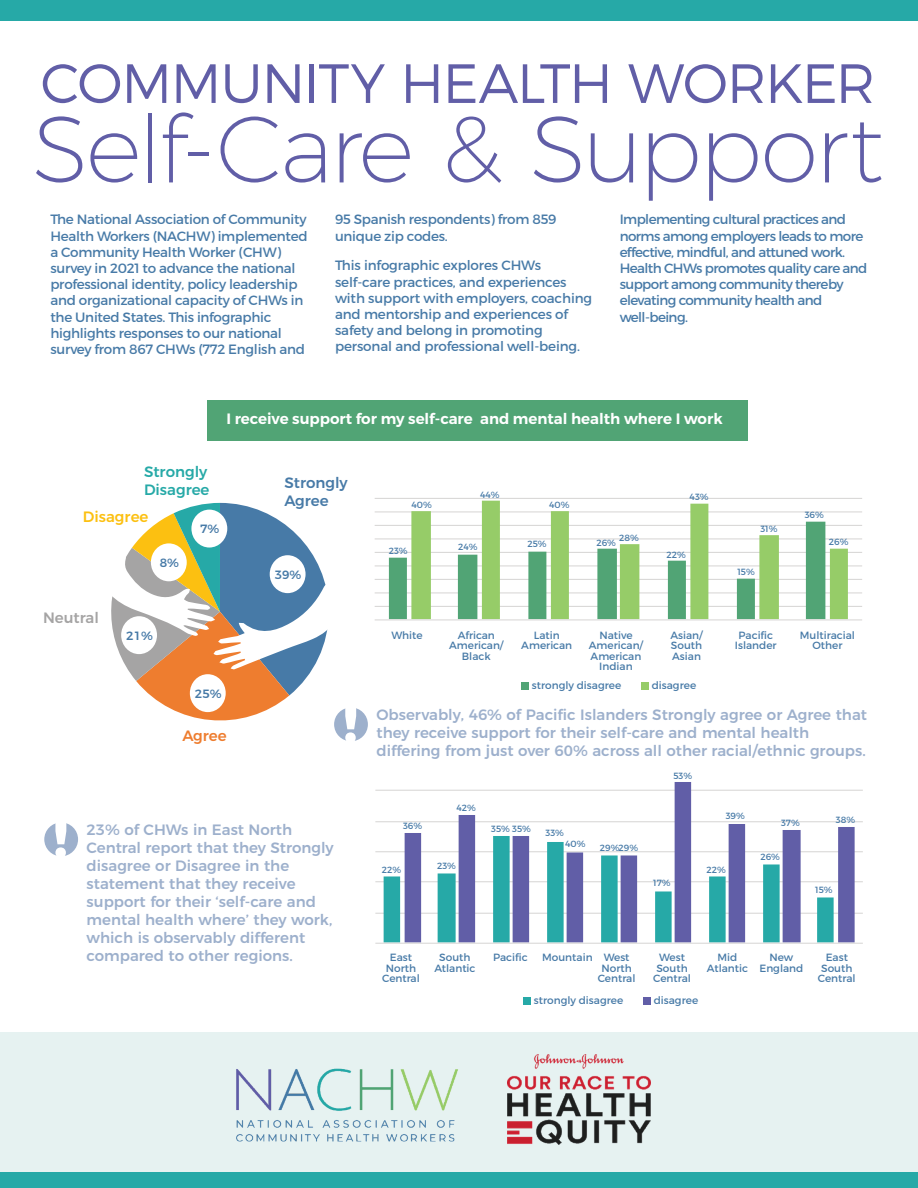
<style>
.page{position:relative;width:918px;height:1188px;background:#fff}
.page>*{position:absolute;margin:0;border:0;box-sizing:border-box;transform-origin:0 0}
.t1{font:200 94.2px "Montserrat";letter-spacing:-.035em;color:#615ea7}
.t2{font:300 55.2px "Montserrat";letter-spacing:-.025em;color:#615ea7}
.t3{font:900 51px "Montserrat";color:#fff}
.t4{font:500 15px/18px "Montserrat";color:#9db0cc}
.t5{font:600 15px "Montserrat";color:#fff}
.t6{font:500 15px/18px "Montserrat";color:#26a9a7}
.t7{font:500 15px/18px "Montserrat";color:#477aa7}
.t8{font:500 15px "Montserrat";color:#fcc011}
.t9{font:500 15px "Montserrat";color:#a5a4a4}
.t10{font:500 15px "Montserrat";color:#ee7d2f}
.t11{font:13.5px/16.2px "Montserrat";letter-spacing:-.02em;color:#477aa7}
.t12{font:13.5px/16.2px "Montserrat";letter-spacing:-.045em;color:#477aa7}
.t13{font:500 12px "Montserrat";color:#477aa7}
.t14{font:10.5px/10.5px "Montserrat";color:#477aa7;text-align:center}
.t15{font:9px "Montserrat";color:#477aa7}
</style>
<div class="page">
<div style="left:0;top:1032px;width:918px;height:156px;background:#e6f2f1"></div>
<div style="left:0;top:0;width:918px;height:20px;background:#26a9a7"></div>
<div style="left:0;top:1172px;width:918px;height:16px;background:#26a9a7"></div>
<img style="left:236px;top:1068px;width:222px;height:74px">
<img style="left:507px;top:1054px;width:144px;height:91px">
<div style="left:207px;top:401px;width:541px;height:40px;background:#51a475"></div>
<svg style="left:111px;top:503px;width:226px;height:231px"></svg>
<div style="left:151px;top:543px;width:36px;height:38px;background:#fff;border-radius:50%"></div>
<div style="left:191px;top:510px;width:36px;height:38px;background:#fff;border-radius:50%"></div>
<div style="left:270px;top:555px;width:36px;height:38px;background:#fff;border-radius:50%"></div>
<div style="left:190px;top:674px;width:36px;height:38px;background:#fff;border-radius:50%"></div>
<div style="left:121px;top:616px;width:36px;height:38px;background:#fff;border-radius:50%"></div>
<hr style="left:375px;top:606px;width:487px;height:1px;background:#dad9d8">
<hr style="left:375px;top:592px;width:487px;height:1px;background:#dad9d8">
<hr style="left:375px;top:579px;width:487px;height:1px;background:#dad9d8">
<hr style="left:375px;top:565px;width:487px;height:1px;background:#dad9d8">
<hr style="left:375px;top:552px;width:487px;height:1px;background:#dad9d8">
<hr style="left:375px;top:538px;width:487px;height:1px;background:#dad9d8">
<hr style="left:375px;top:525px;width:487px;height:1px;background:#dad9d8">
<hr style="left:375px;top:511px;width:487px;height:1px;background:#dad9d8">
<hr style="left:375px;top:498px;width:487px;height:1px;background:#dad9d8">
<svg style="left:389px;top:538px;width:22px;height:81px"></svg>
<svg style="left:411px;top:501px;width:437px;height:118px"></svg>
<hr style="left:375px;top:619px;width:487px;height:1px;background:#dad9d8">
<div style="left:521px;top:682px;width:7px;height:7px;background:#51a475"></div>
<div style="left:641px;top:682px;width:7px;height:7px;background:#96cc68"></div>
<hr style="left:375px;top:913px;width:488px;height:1px;background:#dad9d8">
<hr style="left:375px;top:881px;width:488px;height:1px;background:#dad9d8">
<hr style="left:375px;top:851px;width:488px;height:1px;background:#dad9d8">
<hr style="left:375px;top:821px;width:488px;height:1px;background:#dad9d8">
<hr style="left:375px;top:790px;width:488px;height:1px;background:#dad9d8">
<svg style="left:384px;top:836px;width:21px;height:106px"></svg>
<svg style="left:405px;top:782px;width:450px;height:160px"></svg>
<hr style="left:375px;top:943px;width:488px;height:1px;background:#dad9d8">
<div style="left:523px;top:997px;width:7px;height:7px;background:#26a9a7"></div>
<div style="left:643px;top:997px;width:7px;height:7px;background:#615ea7"></div>
<div style="left:334px;top:707px;width:34px;height:34px;background:#9db0cc;border-radius:50%"></div>
<div style="left:44px;top:822px;width:34px;height:34px;background:#9db0cc;border-radius:50%"></div>
<h2 class="t2" style="left:41px;top:50px;width:836px">COMMUNITY HEALTH WORKER</h2>
<h1 class="t1" style="left:32px;top:77px;width:853px">Self-Care &amp; Support</h1>
<p class="t11" style="left:50px;top:211px;width:259px">The National Association of Community Health Workers (NACHW) implemented a Community Health Worker (CHW) survey in 2021 to advance the national professional identity, policy leadership and organizational capacity of CHWs in the United States. This infographic highlights responses to our national survey from 867 CHWs (772 English and</p>
<p class="t11" style="left:335px;top:211px;width:223px">95 Spanish respondents) from 859 unique zip codes.</p>
<p class="t11" style="left:335px;top:257px;width:259px">This infographic explores CHWs self-care practices, and experiences with support with employers, coaching and mentorship and experiences of safety and belong in promoting personal and professional well-being.</p>
<p class="t12" style="left:620px;top:211px;width:249px">Implementing cultural practices and norms among employers leads to more effective, mindful, and attuned work.<br>Health CHWs promotes quality care and support among community thereby elevating community health and well-being.</p>
<p class="t5" style="left:226px;top:410px;width:498px">I receive support for my self-care and mental health where I work</p>
<p class="t6" style="left:144px;top:461px;width:67px">Strongly<br>Disagree</p>
<p class="t8" style="left:83px;top:504px;width:67px">Disagree</p>
<p class="t13" style="left:160px;top:553px;width:21px">8%</p>
<p class="t9" style="left:43px;top:606px;width:57px">Neutral</p>
<p class="t13" style="left:200px;top:519px;width:21px">7%</p>
<p class="t7" style="left:284px;top:473px;width:65px">Strongly<br>Agree</p>
<p class="t13" style="left:275px;top:565px;width:28px">39%</p>
<p class="t15" style="left:411px;top:499px;width:22px">40%</p>
<p class="t15" style="left:389px;top:546px;width:20px">23%</p>
<p class="t15" style="left:480px;top:489px;width:21px">44%</p>
<p class="t15" style="left:549px;top:499px;width:22px">40%</p>
<p class="t15" style="left:458px;top:542px;width:21px">24%</p>
<p class="t15" style="left:527px;top:539px;width:21px">25%</p>
<p class="t15" style="left:619px;top:533px;width:21px">28%</p>
<p class="t15" style="left:596px;top:537px;width:21px">26%</p>
<p class="t15" style="left:690px;top:491px;width:20px">43%</p>
<p class="t15" style="left:667px;top:549px;width:21px">22%</p>
<p class="t15" style="left:760px;top:523px;width:19px">31%</p>
<p class="t15" style="left:737px;top:566px;width:19px">15%</p>
<p class="t15" style="left:805px;top:509px;width:21px">36%</p>
<p class="t15" style="left:829px;top:537px;width:21px">26%</p>
<p class="t13" style="left:126px;top:626px;width:28px">21%</p>
<p class="t13" style="left:195px;top:684px;width:28px">25%</p>
<p class="t10" style="left:182px;top:724px;width:46px">Agree</p>
<h3 class="t3" style="left:343px;top:692px;width:16px">!</h3>
<h3 class="t3" style="left:53px;top:807px;width:16px">!</h3>
<p class="t4" style="left:87px;top:820px;width:249px">23% of CHWs in East North<br>Central report that they Strongly disagree or Disagree in the statement that they receive support for their ‘self-care and mental health where’ they work, which is observably different compared to other regions.</p>
<p class="t14" style="left:391px;top:630px;width:33px">White</p>
<p class="t14" style="left:449px;top:630px;width:56px">African<br>American/<br>Black</p>
<p class="t14" style="left:521px;top:630px;width:52px">Latin<br>American</p>
<p class="t14" style="left:589px;top:630px;width:56px">Native<br>American/<br>American<br>Indian</p>
<p class="t14" style="left:670px;top:630px;width:34px;text-align:justify">Asian/ South Asian</p>
<p class="t14" style="left:735px;top:630px;width:43px">Pacific<br>Islander</p>
<p class="t14" style="left:800px;top:630px;width:57px">Multiracial<br>Other</p>
<p class="t14" style="left:532px;top:680px;width:91px">strongly disagree</p>
<p class="t14" style="left:652px;top:680px;width:46px">disagree</p>
<p class="t4" style="left:376px;top:705px;width:492px">Observably, 46% of Pacific Islanders Strongly agree or Agree that they receive support for their self-care and mental health differing from just over 60% across all other racial/ethnic groups.</p>
<p class="t15" style="left:403px;top:820px;width:21px">36%</p>
<p class="t15" style="left:382px;top:864px;width:21px">22%</p>
<p class="t15" style="left:456px;top:802px;width:21px">42%</p>
<p class="t15" style="left:437px;top:860px;width:20px">23%</p>
<p class="t15" style="left:491px;top:823px;width:41px">35% 35%</p>
<p class="t15" style="left:545px;top:827px;width:20px">33%</p>
<p class="t15" style="left:565px;top:838px;width:22px">40%</p>
<p class="t15" style="left:600px;top:842px;width:40px">29%29%</p>
<p class="t15" style="left:673px;top:770px;width:20px">53%</p>
<p class="t15" style="left:726px;top:811px;width:21px">39%</p>
<p class="t15" style="left:653px;top:877px;width:19px">17%</p>
<p class="t15" style="left:707px;top:864px;width:21px">22%</p>
<p class="t15" style="left:781px;top:817px;width:20px">37%</p>
<p class="t15" style="left:760px;top:852px;width:21px">26%</p>
<p class="t15" style="left:836px;top:814px;width:21px">38%</p>
<p class="t15" style="left:815px;top:884px;width:19px">15%</p>
<p class="t14" style="left:493px;top:952px;width:36px">Pacific</p>
<p class="t14" style="left:542px;top:952px;width:52px">Mountain</p>
<p class="t14" style="left:653px;top:952px;width:39px">West<br>South<br>Central</p>
<p class="t14" style="left:707px;top:952px;width:43px">Mid<br>Atlantic</p>
<p class="t14" style="left:434px;top:952px;width:43px">South<br>Atlantic</p>
<p class="t14" style="left:818px;top:952px;width:39px">East<br>South<br>Central</p>
<p class="t14" style="left:382px;top:952px;width:39px">East<br>North<br>Central</p>
<p class="t14" style="left:598px;top:952px;width:39px">West<br>North<br>Central</p>
<p class="t14" style="left:759px;top:952px;width:45px">New<br>England</p>
<p class="t14" style="left:534px;top:995px;width:91px">strongly disagree</p>
<p class="t14" style="left:654px;top:995px;width:46px">disagree</p>
</div>
